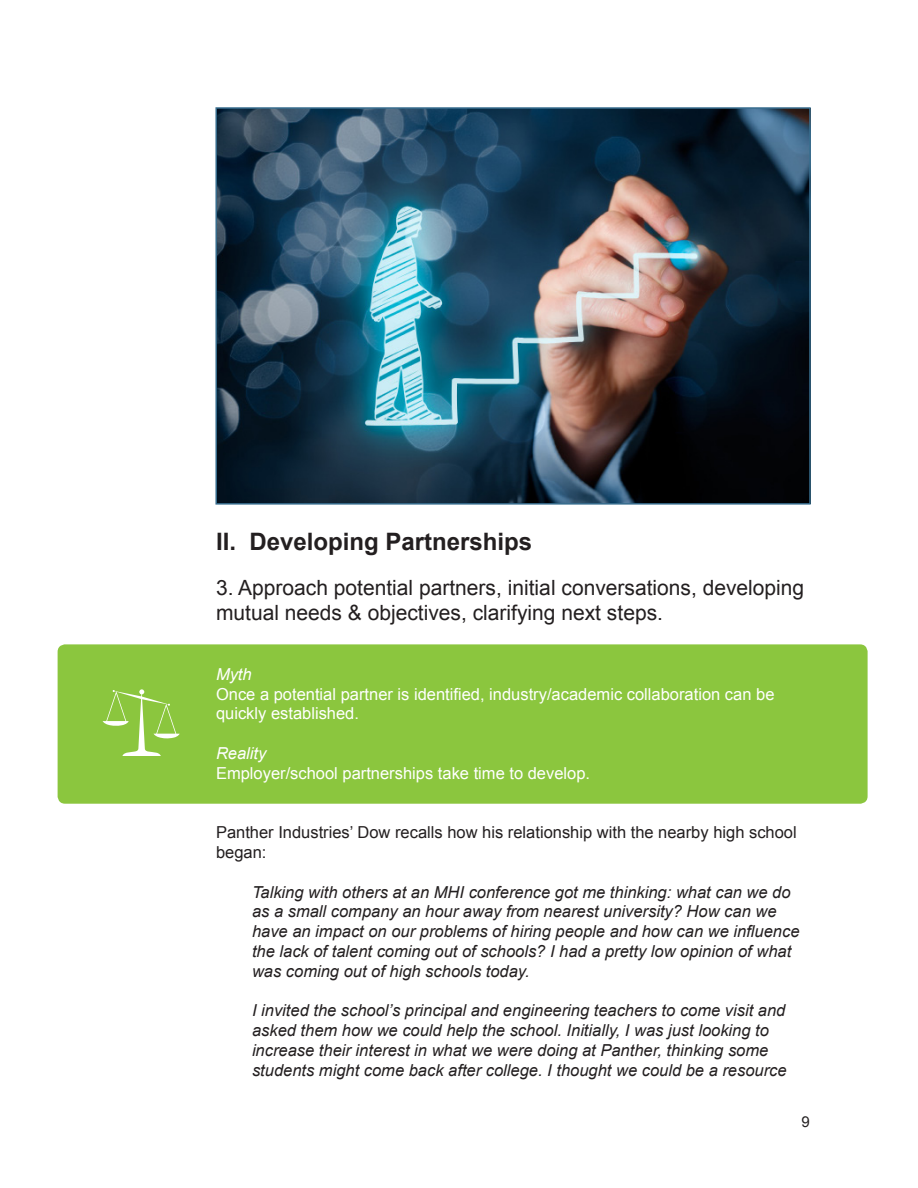
<style>
.page{position:relative;width:918px;height:1188px;background:#fff}
.page>*{position:absolute;margin:0;border:0;box-sizing:border-box;transform-origin:0 0}
.t1{font:700 24px "Arial";color:#231f20}
.t2{font:21px/25.2px "Arial";color:#231f20}
.t3{font:italic 16.5px/19.8px "Arial";color:#231f20}
.t4{font:16.5px/19.8px "Arial";color:#fff}
.t5{font:16.5px/19.8px "Arial";color:#231f20}
.t6{font:italic 16.5px "Arial";color:#fff}
.t7{font:15px "Arial";color:#231f20}
</style>
<div class="page">
<div style="left:58px;top:644px;width:810px;height:160px;background:#8bc63e;border-radius:8px"></div>
<svg style="left:103px;top:689px;width:77px;height:67px"></svg>
<img style="left:218px;top:110px;width:590px;height:392px">
<div style="left:215px;top:107px;width:596px;height:398px;border:2px solid #386e8f"></div>
<p class="t1" style="left:216px;top:526px;width:318px">II. Developing Partnerships</p>
<p class="t2" style="left:216px;top:576px;width:590px">3. Approach potential partners, initial conversations, developing mutual needs &amp; objectives, clarifying next steps.</p>
<p class="t6" style="left:216px;top:663px;width:37px">Myth</p>
<p class="t4" style="left:216px;top:684px;width:560px">Once a potential partner is identified, industry/academic collaboration can be quickly established.</p>
<p class="t6" style="left:216px;top:743px;width:52px">Reality</p>
<p class="t4" style="left:216px;top:763px;width:376px">Employer/school partnerships take time to develop.</p>
<p class="t5" style="left:216px;top:823px;width:582px">Panther Industries’ Dow recalls how his relationship with the nearby high school began:</p>
<p class="t3" style="left:252px;top:882px;width:549px">Talking with others at an MHI conference got me thinking: what can we do as a small company an hour away from nearest university? How can we have an impact on our problems of hiring people and how can we influence the lack of talent coming out of schools? I had a pretty low opinion of what was coming out of high schools today.</p>
<p class="t3" style="left:252px;top:1001px;width:536px">I invited the school’s principal and engineering teachers to come visit and asked them how we could help the school. Initially, I was just looking to increase their interest in what we were doing at Panther, thinking some students might come back after college. I thought we could be a resource</p>
<p class="t7" style="left:802px;top:1112px;width:10px">9</p>
</div>
